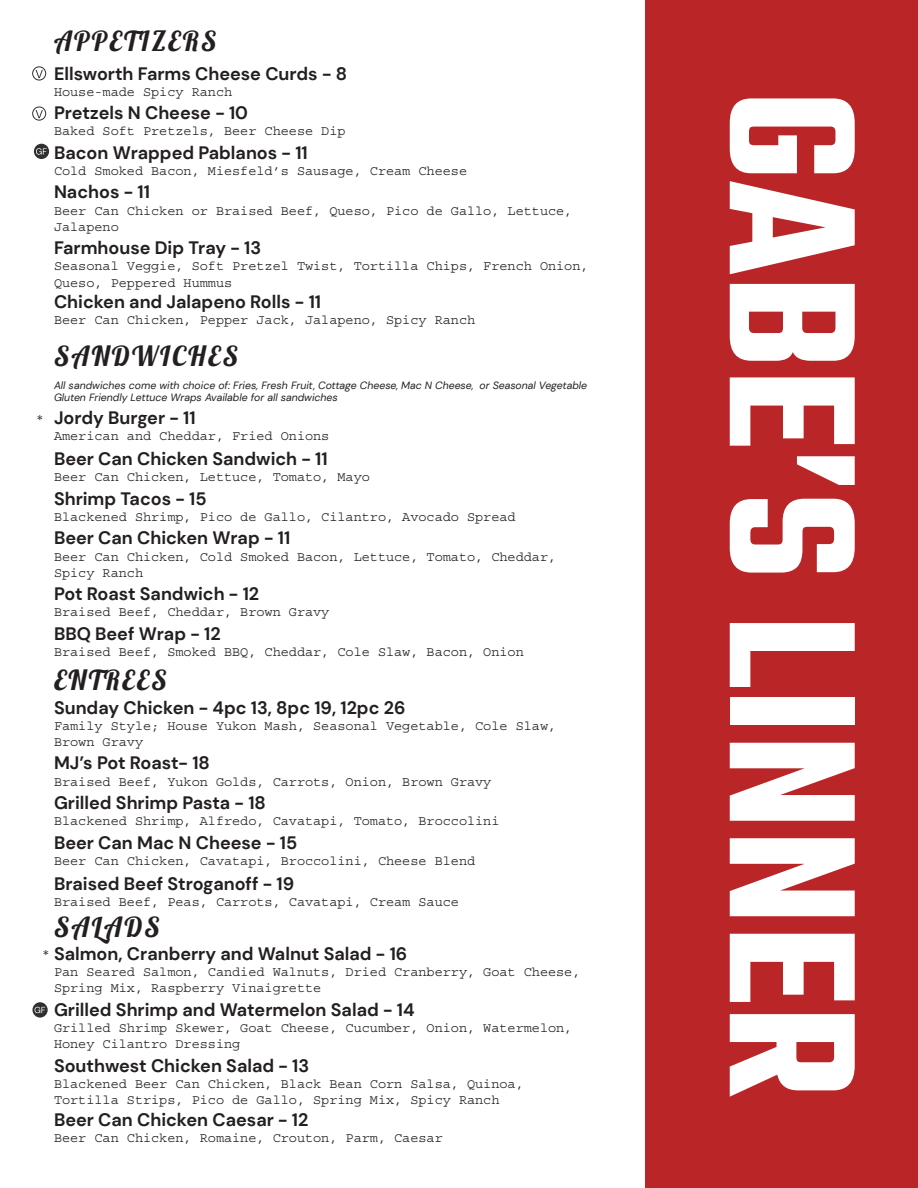
<style>
.page{position:relative;width:918px;height:1188px;background:#fff}
.page>*{position:absolute;margin:0;border:0;box-sizing:border-box;transform-origin:0 0}
.t1{font:600 196.5px "Teko";color:#fff}
.t2{font:27px "Galada";letter-spacing:.08em;color:#231f20}
.t3{font:700 18px "DM Sans";color:#231f20}
.t4{font:13.5px/16.2px "Courier Std";color:#231f20}
.t5{font:italic 10.5px/12.6px "DM Sans";color:#231f20}
</style>
<div class="page">
<div style="left:646px;top:0;width:272px;height:1188px;background:#ba2627"></div>
<div style="left:34px;top:144px;width:15px;height:15px;background:#312f30;border-radius:50%"></div>
<svg style="left:36px;top:148px;width:11px;height:7px"></svg>
<svg style="left:32px;top:1002px;width:16px;height:16px"></svg>
<svg style="left:35px;top:1007px;width:10px;height:6px"></svg>
<div style="left:32px;top:66px;width:14px;height:14px;border:1px solid #312f30;border-radius:50%"></div>
<svg style="left:36px;top:70px;width:7px;height:8px"></svg>
<div style="left:32px;top:107px;width:14px;height:14px;border:1px solid #312f30;border-radius:50%"></div>
<svg style="left:36px;top:110px;width:7px;height:8px"></svg>
<p class="t2" style="left:54px;top:26px;width:164px">APPETIZERS</p>
<p class="t3" style="left:54px;top:62px;width:295px">Ellsworth Farms Cheese Curds - 8</p>
<p class="t4" style="left:54px;top:84px;width:180px">House-made Spicy Ranch</p>
<p class="t3" style="left:54px;top:102px;width:196px">Pretzels N Cheese - 10</p>
<p class="t4" style="left:54px;top:123px;width:293px">Baked Soft Pretzels, Beer Cheese Dip</p>
<p class="t3" style="left:54px;top:141px;width:255px">Bacon Wrapped Pablanos - 11</p>
<p class="t4" style="left:54px;top:163px;width:415px">Cold Smoked Bacon, Miesfeld’s Sausage, Cream Cheese</p>
<p class="t3" style="left:54px;top:181px;width:97px">Nachos - 11</p>
<p class="t4" style="left:54px;top:202px;width:520px">Beer Can Chicken or Braised Beef, Queso, Pico de Gallo, Lettuce,</p>
<p class="t4" style="left:54px;top:219px;width:66px">Jalapeno</p>
<p class="t3" style="left:54px;top:237px;width:209px">Farmhouse Dip Tray - 13</p>
<p class="t4" style="left:54px;top:258px;width:536px">Seasonal Veggie, Soft Pretzel Twist, Tortilla Chips, French Onion,<br>Queso, Peppered Hummus</p>
<p class="t3" style="left:54px;top:291px;width:269px">Chicken and Jalapeno Rolls - 11</p>
<p class="t4" style="left:54px;top:312px;width:423px">Beer Can Chicken, Pepper Jack, Jalapeno, Spicy Ranch</p>
<p class="t2" style="left:54px;top:341px;width:186px">SANDWICHES</p>
<p class="t5" style="left:54px;top:379px;width:535px">All sandwiches come with choice of: Fries, Fresh Fruit, Cottage Cheese, Mac N Cheese, or Seasonal Vegetable<br>Gluten Friendly Lettuce Wraps Available for all sandwiches</p>
<p class="t3" style="left:54px;top:406px;width:143px">Jordy Burger - 11</p>
<p class="t4" style="left:54px;top:428px;width:277px">American and Cheddar, Fried Onions</p>
<p class="t3" style="left:54px;top:448px;width:275px">Beer Can Chicken Sandwich - 11</p>
<p class="t4" style="left:54px;top:469px;width:317px">Beer Can Chicken, Lettuce, Tomato, Mayo</p>
<p class="t3" style="left:54px;top:487px;width:154px">Shrimp Tacos - 15</p>
<p class="t4" style="left:54px;top:509px;width:463px">Blackened Shrimp, Pico de Gallo, Cilantro, Avocado Spread</p>
<p class="t3" style="left:54px;top:527px;width:238px">Beer Can Chicken Wrap - 11</p>
<p class="t4" style="left:54px;top:548px;width:504px">Beer Can Chicken, Cold Smoked Bacon, Lettuce, Tomato, Cheddar,</p>
<p class="t4" style="left:54px;top:565px;width:91px">Spicy Ranch</p>
<p class="t3" style="left:54px;top:583px;width:207px">Pot Roast Sandwich - 12</p>
<p class="t4" style="left:54px;top:604px;width:277px">Braised Beef, Cheddar, Brown Gravy</p>
<p class="t3" style="left:54px;top:622px;width:168px">BBQ Beef Wrap - 12</p>
<p class="t4" style="left:54px;top:644px;width:471px">Braised Beef, Smoked BBQ, Cheddar, Cole Slaw, Bacon, Onion</p>
<p class="t2" style="left:54px;top:665px;width:114px">ENTREES</p>
<p class="t3" style="left:54px;top:696px;width:353px">Sunday Chicken - 4pc 13, 8pc 19, 12pc 26</p>
<p class="t4" style="left:54px;top:718px;width:504px">Family Style; House Yukon Mash, Seasonal Vegetable, Cole Slaw,</p>
<p class="t4" style="left:54px;top:734px;width:91px">Brown Gravy</p>
<p class="t3" style="left:54px;top:752px;width:157px">MJ’s Pot Roast- 18</p>
<p class="t4" style="left:54px;top:773px;width:439px">Braised Beef, Yukon Golds, Carrots, Onion, Brown Gravy</p>
<p class="t3" style="left:54px;top:791px;width:213px">Grilled Shrimp Pasta - 18</p>
<p class="t4" style="left:54px;top:813px;width:447px">Blackened Shrimp, Alfredo, Cavatapi, Tomato, Broccolini</p>
<p class="t3" style="left:54px;top:831px;width:245px">Beer Can Mac N Cheese - 15</p>
<p class="t4" style="left:54px;top:853px;width:423px">Beer Can Chicken, Cavatapi, Broccolini, Cheese Blend</p>
<p class="t3" style="left:54px;top:872px;width:242px">Braised Beef Stroganoff - 19</p>
<p class="t4" style="left:54px;top:894px;width:407px">Braised Beef, Peas, Carrots, Cavatapi, Cream Sauce</p>
<p class="t2" style="left:54px;top:912px;width:107px">SALADS</p>
<p class="t3" style="left:54px;top:942px;width:355px">Salmon, Cranberry and Walnut Salad - 16</p>
<p class="t4" style="left:54px;top:964px;width:528px">Pan Seared Salmon, Candied Walnuts, Dried Cranberry, Goat Cheese,<br>Spring Mix, Raspberry Vinaigrette</p>
<p class="t3" style="left:54px;top:998px;width:362px">Grilled Shrimp and Watermelon Salad - 14</p>
<p class="t4" style="left:54px;top:1020px;width:520px">Grilled Shrimp Skewer, Goat Cheese, Cucumber, Onion, Watermelon,<br>Honey Cilantro Dressing</p>
<p class="t3" style="left:54px;top:1054px;width:257px">Southwest Chicken Salad - 13</p>
<p class="t4" style="left:54px;top:1076px;width:471px">Blackened Beer Can Chicken, Black Bean Corn Salsa, Quinoa,<br>Tortilla Strips, Pico de Gallo, Spring Mix, Spicy Ranch</p>
<p class="t3" style="left:54px;top:1108px;width:256px">Beer Can Chicken Caesar - 12</p>
<p class="t4" style="left:54px;top:1130px;width:390px">Beer Can Chicken, Romaine, Crouton, Parm, Caesar</p>
<p class="t1" style="left:911px;top:91px;width:1008px;rotate:90deg">GABE’S LINNER</p>
</div>
